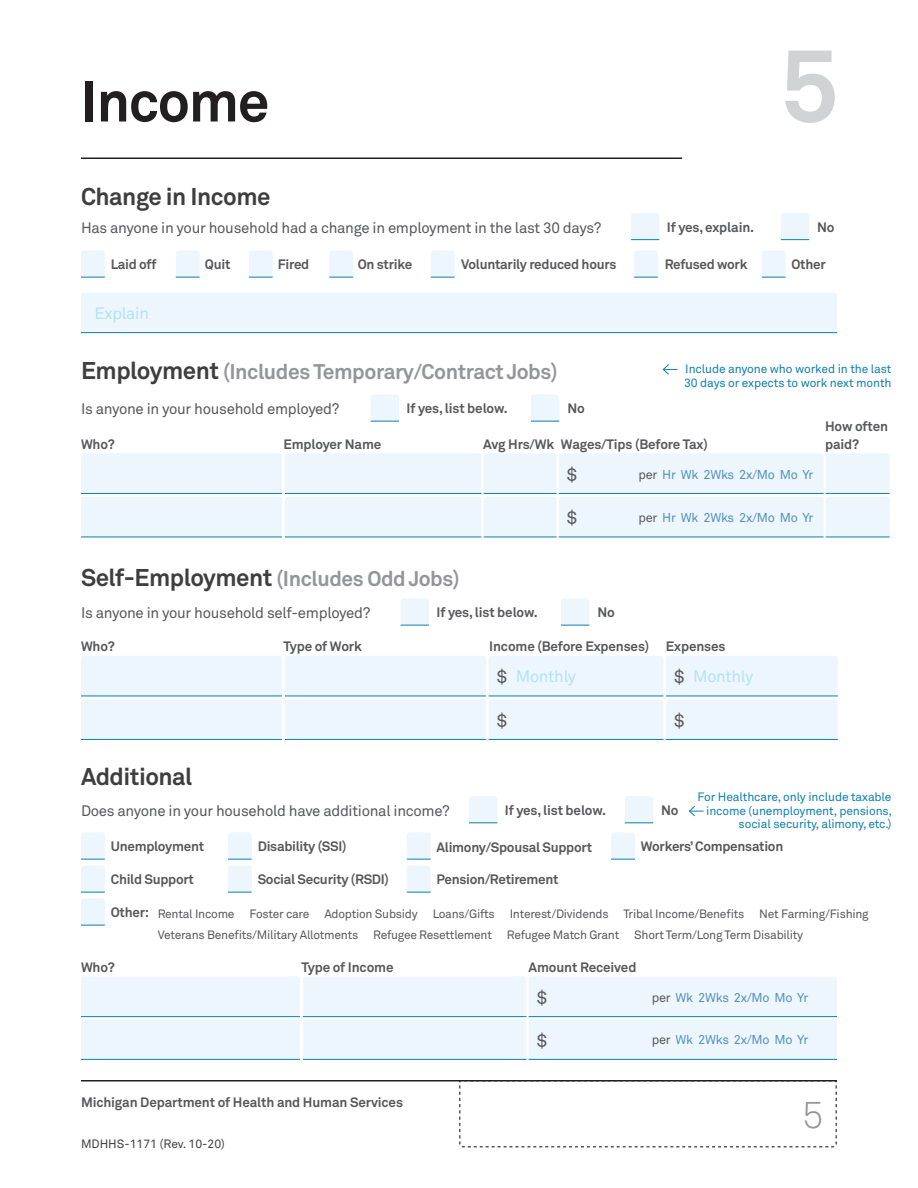
<style>
.page{position:relative;width:918px;height:1188px;background:#fff}
.page>*{position:absolute;margin:0;border:0;box-sizing:border-box;transform-origin:0 0}
.t1{font:700 102px "Akkurat Std";color:#d1d2d4}
.t2{font:700 57px "Akkurat Std";letter-spacing:-.025em;color:#231f20}
.t3{font:300 37.5px "Akkurat Std";color:#939598}
.t4{font:700 24px "Akkurat Std";letter-spacing:-.02em;color:#3e3e3f}
.t5{font:700 21px "Akkurat Std";letter-spacing:-.02em;color:#939598}
.Instruction{font:18px "Akkurat Std";color:#57585a}
.t6{font:16.5px "Akkurat Std";letter-spacing:-.02em;color:#b1e2f9}
.Instruction-2{font:15px "Akkurat Std";letter-spacing:-.02em;color:#57585a}
.Instruction-3{font:700 13.5px/18px "Akkurat Std";letter-spacing:-.02em;color:#57585a}
.Instruction-4{font:12.75px "Akkurat Std";letter-spacing:-.025em;color:#5391ba}
.Instruction-5{font:12px/21px "Akkurat Std";letter-spacing:-.02em;color:#57585a}
.Blue_side_note{font:12px/13.5px "Akkurat Std";letter-spacing:-.01em;color:#0f7fae}
.t7{font:12px "Akkurat Std";color:#3e3e3f}
.s1{font-size:24px;color:#3e3e3f}
.s2{color:#57585a}
</style>
<div class="page">
<svg style="left:631px;top:213px;width:28px;height:27px"></svg>
<svg style="left:401px;top:599px;width:28px;height:27px"></svg>
<svg style="left:469px;top:796px;width:28px;height:27px"></svg>
<svg style="left:781px;top:213px;width:28px;height:27px"></svg>
<svg style="left:561px;top:599px;width:28px;height:27px"></svg>
<svg style="left:625px;top:796px;width:28px;height:27px"></svg>
<svg style="left:81px;top:251px;width:24px;height:27px"></svg>
<svg style="left:81px;top:833px;width:24px;height:27px"></svg>
<svg style="left:228px;top:833px;width:24px;height:27px"></svg>
<svg style="left:407px;top:833px;width:24px;height:27px"></svg>
<svg style="left:611px;top:833px;width:24px;height:27px"></svg>
<svg style="left:228px;top:866px;width:24px;height:27px"></svg>
<svg style="left:407px;top:866px;width:24px;height:27px"></svg>
<svg style="left:81px;top:866px;width:24px;height:60px"></svg>
<svg style="left:176px;top:251px;width:24px;height:27px"></svg>
<svg style="left:249px;top:251px;width:24px;height:27px"></svg>
<svg style="left:329px;top:251px;width:24px;height:27px"></svg>
<svg style="left:431px;top:251px;width:24px;height:27px"></svg>
<svg style="left:634px;top:251px;width:24px;height:27px"></svg>
<svg style="left:762px;top:251px;width:24px;height:27px"></svg>
<div style="left:81px;top:293px;width:756px;height:39px;background:#edf6fc"></div>
<hr style="left:81px;top:332px;width:756px;height:1px;background:#0f7fae">
<div style="left:81px;top:977px;width:756px;height:83px;background:#edf6fc"></div>
<hr style="left:529px;top:1059px;width:308px;height:1px;background:#0f7fae">
<svg style="left:81px;top:656px;width:757px;height:84px;background:#e9f3fa"></svg>
<hr style="left:666px;top:739px;width:172px;height:1px;background:#0f7fae">
<svg style="left:459px;top:1082px;width:378px;height:66px"></svg>
<hr style="left:81px;top:1080px;width:756px;height:2px;background:#231f20">
<hr style="left:81px;top:157px;width:601px;height:2px;background:#231f20">
<svg style="left:371px;top:395px;width:28px;height:27px"></svg>
<svg style="left:531px;top:395px;width:28px;height:27px"></svg>
<hr style="left:81px;top:537px;width:201px;height:1px;background:#0f7fae">
<hr style="left:285px;top:537px;width:196px;height:1px;background:#0f7fae">
<hr style="left:559px;top:537px;width:265px;height:1px;background:#0f7fae">
<hr style="left:484px;top:537px;width:73px;height:1px;background:#0f7fae">
<svg style="left:81px;top:453px;width:809px;height:84px;background:#e9f4fa"></svg>
<hr style="left:826px;top:537px;width:64px;height:1px;background:#0f7fae">
<svg style="left:662px;top:364px;width:16px;height:11px"></svg>
<svg style="left:688px;top:806px;width:16px;height:11px"></svg>
<h1 class="t2" style="left:81px;top:66px;width:190px">Income</h1>
<h2 class="t4" style="left:81px;top:182px;width:191px">Change in Income</h2>
<p class="Instruction-2" style="left:81px;top:219px;width:522px">Has anyone in your household had a change in employment in the last 30 days?</p>
<h1 class="t1" style="left:780px;top:23px;width:60px">5</h1>
<p class="Instruction-3" style="left:667px;top:218px;width:89px">If yes, explain.</p>
<p class="Instruction-3" style="left:817px;top:218px;width:19px">No</p>
<p class="Instruction-3" style="left:111px;top:255px;width:47px">Laid off</p>
<p class="t6" style="left:94px;top:304px;width:56px">Explain</p>
<p class="Instruction-3" style="left:205px;top:255px;width:27px">Quit</p>
<p class="Instruction-3" style="left:278px;top:255px;width:33px">Fired</p>
<p class="Instruction-3" style="left:358px;top:255px;width:56px">On strike</p>
<p class="Instruction-3" style="left:461px;top:255px;width:157px">Voluntarily reduced hours</p>
<p class="Instruction-3" style="left:665px;top:255px;width:84px">Refused work</p>
<p class="Instruction-3" style="left:791px;top:255px;width:36px">Other</p>
<h3 class="t5" style="left:81px;top:358px;width:478px"><span class="s1">Employment</span> (Includes Temporary/Contract Jobs)</h3>
<p class="Instruction-2" style="left:81px;top:400px;width:260px">Is anyone in your household employed?</p>
<p class="Instruction-3" style="left:406px;top:399px;width:103px">If yes, list below.</p>
<p class="Instruction-3" style="left:567px;top:399px;width:19px">No</p>
<p class="Instruction-3" style="left:81px;top:435px;width:35px">Who?</p>
<p class="Instruction-3" style="left:283px;top:435px;width:99px">Employer Name</p>
<p class="Instruction-3" style="left:483px;top:435px;width:226px">Avg Hrs/Wk Wages/Tips (Before Tax)</p>
<h3 class="Instruction" style="left:567px;top:464px;width:12px">$</h3>
<h3 class="Instruction" style="left:567px;top:507px;width:12px">$</h3>
<p class="Blue_side_note" style="left:684px;top:362px;width:209px">Include anyone who worked in the last<br>30 days or expects to work next month</p>
<p class="Instruction-3" style="left:825px;top:417px;width:64px">How often paid?</p>
<p class="Instruction-4" style="left:638px;top:467px;width:177px"><span class="s2">per</span> Hr Wk 2Wks 2x/Mo Mo Yr</p>
<p class="Instruction-4" style="left:638px;top:510px;width:177px"><span class="s2">per</span> Hr Wk 2Wks 2x/Mo Mo Yr</p>
<h2 class="t5" style="left:81px;top:565px;width:380px"><span class="s1">Self-Employment</span> (Includes Odd Jobs)</h2>
<p class="Instruction-2" style="left:81px;top:604px;width:291px">Is anyone in your household self-employed?</p>
<p class="Instruction-3" style="left:436px;top:603px;width:103px">If yes, list below.</p>
<p class="Instruction-3" style="left:597px;top:603px;width:19px">No</p>
<p class="Instruction-3" style="left:81px;top:637px;width:35px">Who?</p>
<p class="Instruction-3" style="left:283px;top:637px;width:80px">Type of Work</p>
<p class="Instruction-3" style="left:489px;top:637px;width:162px">Income (Before Expenses)</p>
<p class="Instruction-3" style="left:666px;top:637px;width:61px">Expenses</p>
<p class="Instruction" style="left:497px;top:666px;width:12px">$</p>
<p class="Instruction" style="left:674px;top:666px;width:12px">$</p>
<p class="Instruction" style="left:497px;top:710px;width:12px">$</p>
<p class="Instruction" style="left:674px;top:710px;width:12px">$</p>
<p class="t6" style="left:516px;top:667px;width:62px">Monthly</p>
<p class="t6" style="left:693px;top:667px;width:62px">Monthly</p>
<h2 class="t4" style="left:81px;top:762px;width:113px">Additional</h2>
<p class="Instruction-2" style="left:81px;top:802px;width:370px">Does anyone in your household have additional income?</p>
<p class="Instruction-3" style="left:505px;top:801px;width:103px">If yes, list below.</p>
<p class="Instruction-3" style="left:661px;top:801px;width:19px">No</p>
<p class="Blue_side_note" style="left:697px;top:790px;width:196px;text-align:right">For Healthcare, only include taxable income (unemployment, pensions, social security, alimony, etc.)</p>
<p class="Instruction-3" style="left:111px;top:837px;width:95px">Unemployment</p>
<p class="Instruction-3" style="left:258px;top:837px;width:90px">Disability (SSI)</p>
<p class="Instruction-3" style="left:437px;top:838px;width:157px">Alimony/Spousal Support</p>
<p class="Instruction-3" style="left:641px;top:837px;width:144px">Workers’ Compensation</p>
<p class="Instruction-3" style="left:111px;top:870px;width:85px">Child Support</p>
<p class="Instruction-3" style="left:258px;top:870px;width:133px">Social Security (RSDI)</p>
<p class="Instruction-3" style="left:437px;top:870px;width:123px">Pension/Retirement</p>
<p class="Instruction-3" style="left:111px;top:903px;width:40px">Other:</p>
<p class="Instruction-5" style="left:158px;top:903px;width:713px">Rental Income Foster care Adoption Subsidy Loans/Gifts Interest/Dividends Tribal Income/Benefits Net Farming/Fishing<br>Veterans Benefits/Military Allotments Refugee Resettlement Refugee Match Grant Short Term/Long Term Disability</p>
<p class="Instruction-3" style="left:81px;top:958px;width:35px">Who?</p>
<p class="Instruction-3" style="left:301px;top:958px;width:94px">Type of Income</p>
<p class="Instruction-3" style="left:529px;top:958px;width:109px">Amount Received</p>
<p class="Instruction" style="left:537px;top:987px;width:12px">$</p>
<p class="Instruction" style="left:537px;top:1030px;width:12px">$</p>
<p class="Instruction-4" style="left:652px;top:990px;width:158px"><span class="s2">per</span> Wk 2Wks 2x/Mo Mo Yr</p>
<p class="Instruction-4" style="left:652px;top:1033px;width:158px"><span class="s2">per</span> Wk 2Wks 2x/Mo Mo Yr</p>
<p class="Instruction-3" style="left:81px;top:1093px;width:324px">Michigan Department of Health and Human Services</p>
<h3 class="t3" style="left:802px;top:1093px;width:23px">5</h3>
<p class="t7" style="left:81px;top:1136px;width:145px">MDHHS-1171 (Rev. 10-20)</p>
</div>
